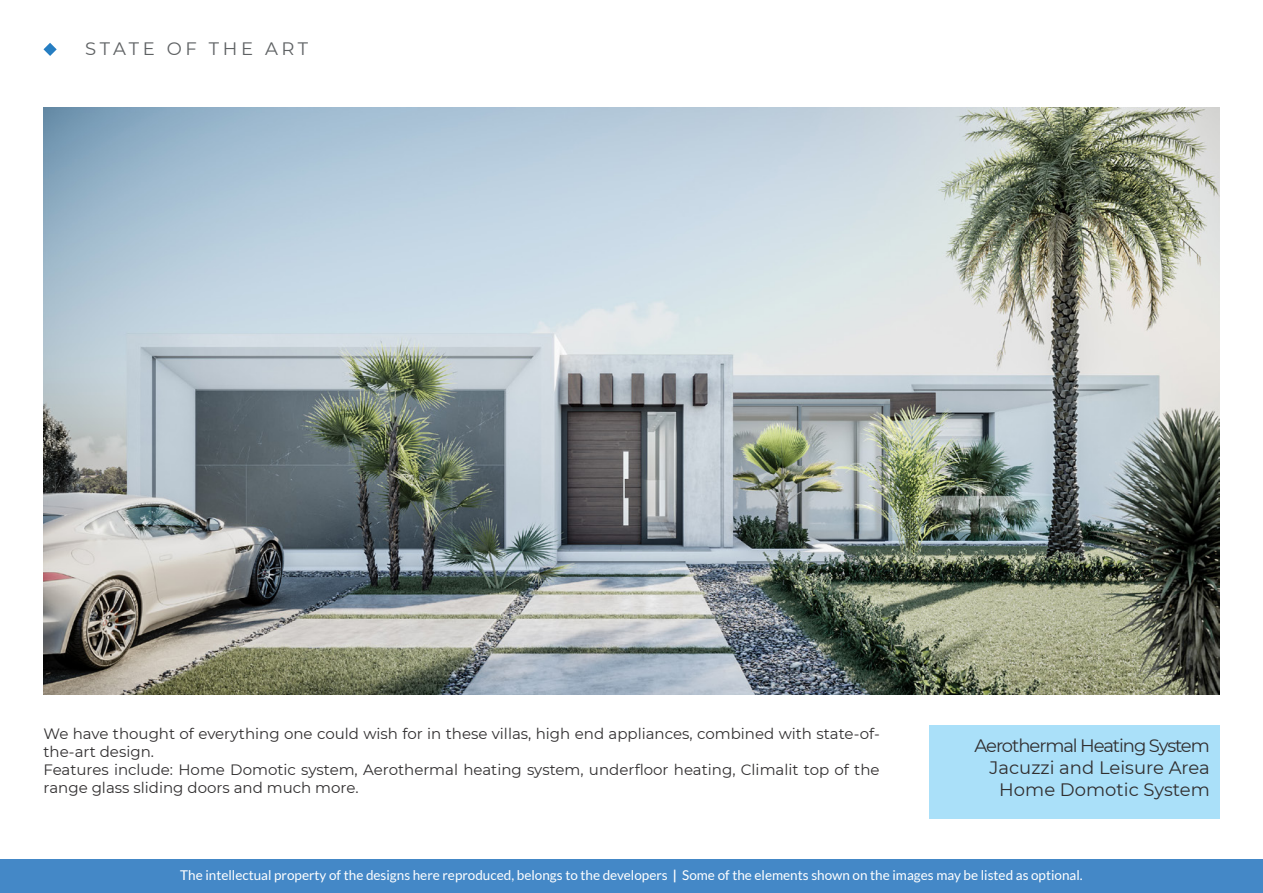
<style>
.page{position:relative;width:1263px;height:893px;background:#fff}
.page>*{position:absolute;margin:0;border:0;box-sizing:border-box;transform-origin:0 0}
.t1{font:18px "Montserrat";letter-spacing:-.01em;color:#312f30}
.t2{font:18px "Montserrat";letter-spacing:-.06em;color:#312f30}
.t3{font:18px "Montserrat";letter-spacing:.2em;color:#5e6163}
.t4{font:15px/18px "Montserrat";color:#312f30}
.t5{font:13.5px "Lato";color:#fff}
.s1{font-weight:700}
</style>
<div class="page">
<div style="left:0;top:859px;width:1263px;height:34px;background:#4488c7"></div>
<img style="left:43px;top:107px;width:1176px;height:587px">
<svg style="left:43px;top:43px;width:14px;height:13px"></svg>
<div style="left:929px;top:725px;width:290px;height:93px;background:#aae0f9"></div>
<p class="t3" style="left:85px;top:37px;width:224px">STATE OF THE ART</p>
<p class="t4" style="left:43px;top:724px;width:838px">We have thought of everything one could wish for in these villas, high end appliances, combined with state-of&shy;the-art design.</p>
<p class="t4" style="left:43px;top:760px;width:838px">Features include: Home Domotic system, Aerothermal heating system, underfloor heating, Climalit top of the range glass sliding doors and much more.</p>
<p class="t2" style="left:974px;top:734px;width:237px">Aerothermal Heating System</p>
<p class="t1" style="left:989px;top:755px;width:222px">Jacuzzi and Leisure Area</p>
<p class="t1" style="left:999px;top:777px;width:212px">Home Domotic System</p>
<p class="t5" style="left:180px;top:867px;width:904px">The intellectual property of the designs here reproduced, belongs to the developers <span class="s1">|</span> Some of the elements shown on the images may be listed as optional.</p>
</div>
